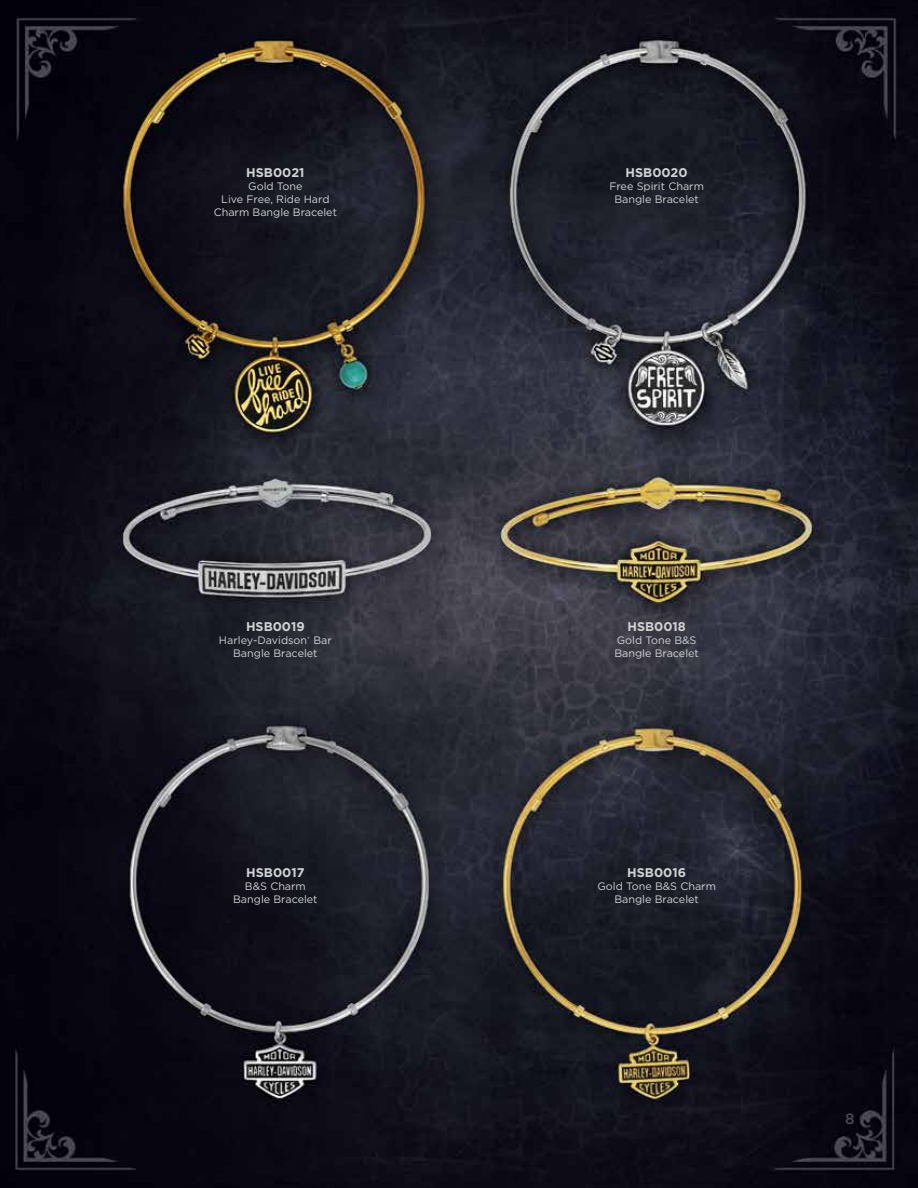
<style>
.page{position:relative;width:918px;height:1188px;background:#fff}
.page>*{position:absolute;margin:0;border:0;box-sizing:border-box;transform-origin:0 0}
.t1{font:500 15px "Gotham";color:#4a4a52}
.t2{font:700 12.6px "Gotham";color:#d1d3d4}
.t3{font:10.8px/12.9px "Gotham";color:#d1d3d4;text-align:center}
.t4{font:3.45px "Gotham";color:#d1d3d4}
</style>
<div class="page">
<img style="left:0;top:0;width:918px;height:1188px">
<p class="t2" style="left:246px;top:166px;width:60px">HSB0021</p>
<p class="t3" style="left:214px;top:180px;width:125px">Gold Tone<br>Live Free, Ride Hard<br>Charm Bangle Bracelet</p>
<p class="t2" style="left:626px;top:166px;width:64px">HSB0020</p>
<p class="t3" style="left:609px;top:180px;width:96px">Free Spirit Charm<br>Bangle Bracelet</p>
<p class="t2" style="left:246px;top:620px;width:60px">HSB0019</p>
<p class="t3" style="left:219px;top:634px;width:90px">Harley-Davidson</p>
<p class="t4" style="left:307px;top:636px;width:4px">®</p>
<p class="t3" style="left:233px;top:634px;width:100px;text-align:left;text-indent:80px">Bar<br>Bangle Bracelet</p>
<p class="t2" style="left:628px;top:620px;width:60px">HSB0018</p>
<p class="t3" style="left:614px;top:634px;width:86px;text-align:left">Gold Tone B&amp;S<br>Bangle Bracelet</p>
<p class="t2" style="left:246px;top:865px;width:60px">HSB0017</p>
<p class="t3" style="left:233px;top:879px;width:86px">B&amp;S Charm<br>Bangle Bracelet</p>
<p class="t2" style="left:627px;top:865px;width:60px">HSB0016</p>
<p class="t3" style="left:597px;top:879px;width:120px">Gold Tone B&amp;S Charm<br>Bangle Bracelet</p>
<h1 class="t1" style="left:845px;top:1110px;width:11px">8</h1>
<h1 class="t1" style="left:834px;top:1114px;width:18px">10</h1>
</div>
